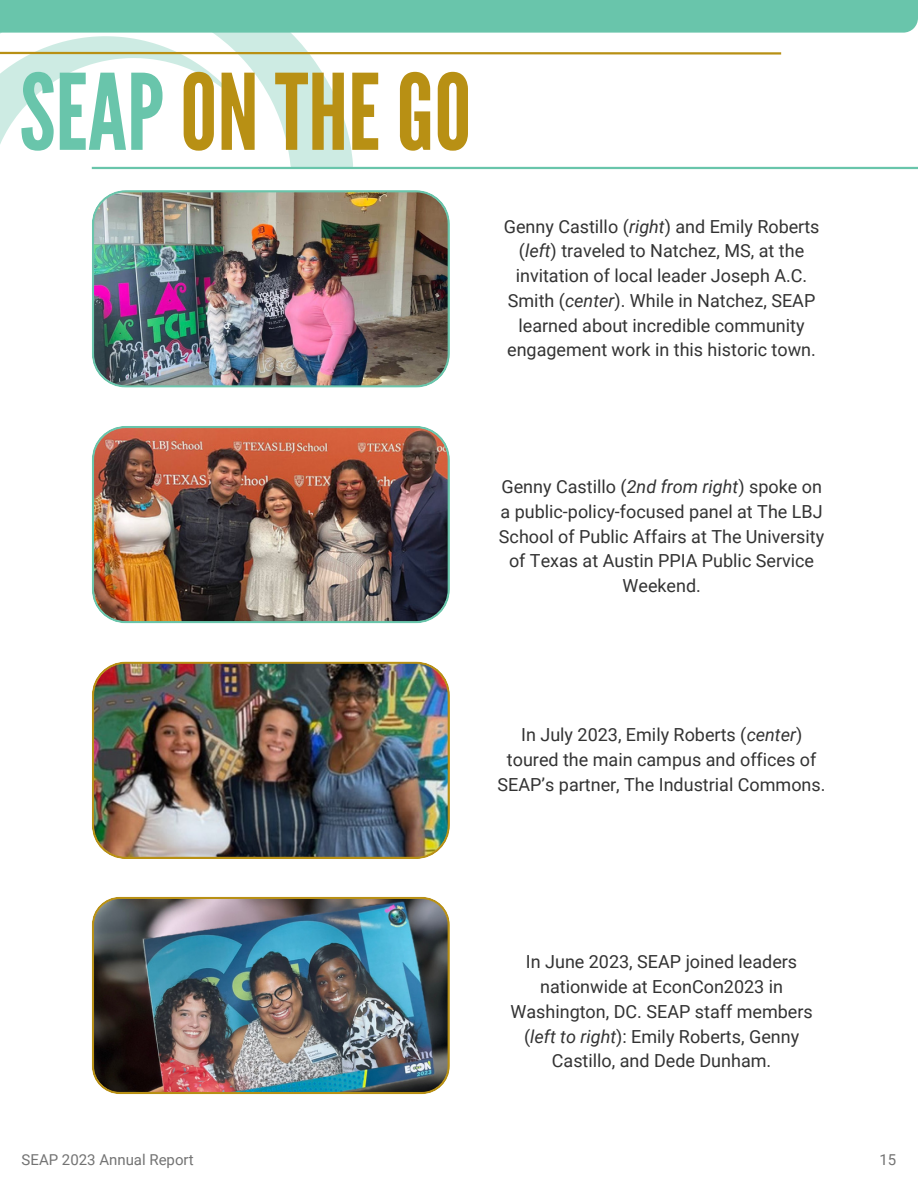
<style>
.page{position:relative;width:918px;height:1188px;background:#fff}
.page>*{position:absolute;margin:0;border:0;box-sizing:border-box;transform-origin:0 0}
.t1{font:105px "League Gothic";color:#b89014}
.t2{font:18px/24.8px "Roboto";color:#333;text-align:center}
.t3{font:15px "Roboto";color:#737373}
.s1{color:#69c5ab}
.s2{font-style:italic}
</style>
<div class="page">
<hr style="left:92px;top:167px;width:826px;height:2px;background:#69c5ab">
<svg style="left:0;top:36px;width:783px;height:133px"></svg>
<div style="left:0;top:0;width:918px;height:33px;background:#69c5ab"></div>
<img style="left:92px;top:190px;width:358px;height:198px">
<img style="left:92px;top:426px;width:358px;height:197px">
<img style="left:92px;top:662px;width:358px;height:197px">
<img style="left:92px;top:897px;width:358px;height:197px">
<h1 class="t1" style="left:20px;top:52px;width:453px"><span class="s1">SEAP</span>ONTHEGO</h1>
<p class="t2" style="left:504px;top:214px;width:317px">Genny Castillo (<span class="s2">right</span>) and Emily Roberts (<span class="s2">left</span>) traveled to Natchez, MS, at the invitation of local leader Joseph A.C.<br>Smith (<span class="s2">center</span>). While in Natchez, SEAP learned about incredible community engagement work in this historic town.</p>
<p class="t2" style="left:499px;top:475px;width:327px">Genny Castillo (<span class="s2">2nd from right</span>) spoke on a public-policy-focused panel at The LBJ School of Public Affairs at The University of Texas at Austin PPIA Public Service Weekend.</p>
<p class="t2" style="left:498px;top:723px;width:329px">In July 2023, Emily Roberts (<span class="s2">center</span>) toured the main campus and offices of<br>SEAP’s partner, The Industrial Commons.</p>
<p class="t2" style="left:510px;top:950px;width:304px">In June 2023, SEAP joined leaders nationwide at EconCon2023 in<br>Washington, DC. SEAP staff members (<span class="s2">left to right</span>): Emily Roberts, Genny<br>Castillo, and Dede Dunham.</p>
<p class="t3" style="left:22px;top:1151px;width:173px">SEAP 2023 Annual Report</p>
<p class="t3" style="left:880px;top:1151px;width:18px">15</p>
</div>
